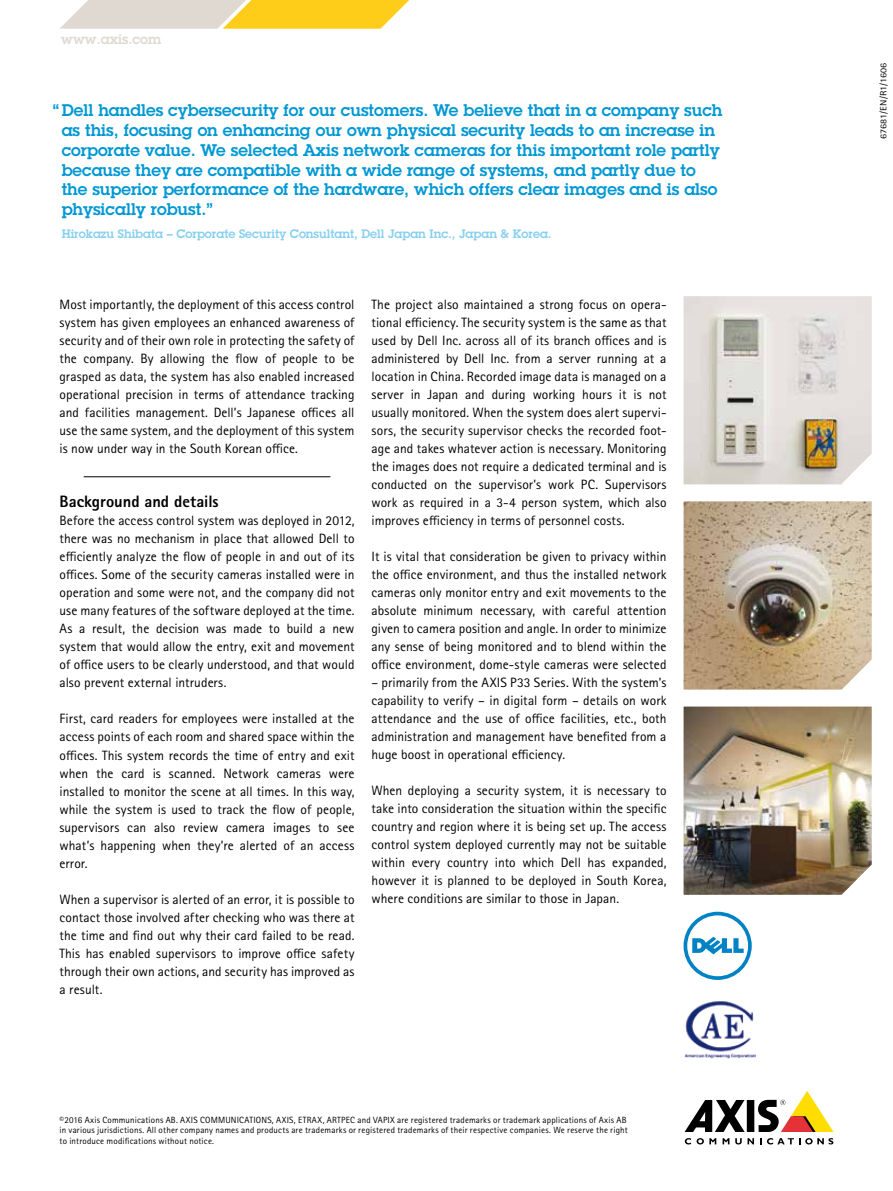
<style>
.page{position:relative;width:893px;height:1191px;background:#fff}
.page>*{position:absolute;margin:0;border:0;box-sizing:border-box;transform-origin:0 0}
.t1{font:600 16.5px/19.8px "Lubalin Graph ECG";color:#0098d4}
.t2{font:800 16.5px "Rotis Sans Serif Pro";color:#000}
.t3{font:13.5px/18px "Rotis Sans Serif Pro";letter-spacing:.005em;color:#000;text-align:justify}
.t4{font:600 13.5px "Lubalin Graph ECG";color:#dfd9d1}
.t5{font:600 12px "Lubalin Graph ECG";color:#87d0f0}
.t6{font:9px/10.8px "Rotis Sans Serif Pro";letter-spacing:.02em;color:#000}
.t7{font:9px "Rotis Sans Serif Pro";letter-spacing:.02em;color:#000;scale:1.12 1}
</style>
<div class="page">
<div style="left:747px;top:1100px;width:7px;height:32px;background:#000"></div>
<svg style="left:685px;top:1100px;width:60px;height:32px"></svg>
<svg style="left:758px;top:1091px;width:75px;height:41px"></svg>
<svg style="left:685px;top:1138px;width:6px;height:6px"></svg>
<svg style="left:697px;top:1138px;width:19px;height:6px"></svg>
<svg style="left:723px;top:1138px;width:6px;height:6px"></svg>
<svg style="left:735px;top:1138px;width:19px;height:6px"></svg>
<svg style="left:760px;top:1138px;width:73px;height:6px"></svg>
<svg style="left:60px;top:0;width:349px;height:29px;background:#f0d783"></svg>
<img style="left:684px;top:296px;width:188px;height:188px">
<img style="left:684px;top:501px;width:188px;height:188px">
<svg style="left:684px;top:911px;width:68px;height:69px"></svg>
<img style="left:684px;top:706px;width:188px;height:188px">
<img style="left:684px;top:1001px;width:72px;height:58px">
<hr style="left:84px;top:476px;width:246px;height:1px;background:#000">
<p class="t4" style="left:61px;top:30px;width:102px">www.axis.com</p>
<p class="t1" style="left:62px;top:101px;width:662px;text-indent:-9px">“ Dell handles cybersecurity for our customers. We believe that in a company such as this, focusing on enhancing our own physical security leads to an increase in corporate value. We selected Axis network cameras for this important role partly because they are compatible with a wide range of systems, and partly due to the superior performance of the hardware, which offers clear images and is also physically robust.”</p>
<p class="t5" style="left:62px;top:226px;width:491px">Hirokazu Shibata – Corporate Security Consultant, Dell Japan Inc., Japan &amp; Korea.</p>
<p class="t3" style="left:60px;top:296px;width:297px">Most importantly, the deployment of this access control system has given employees an enhanced awareness of security and of their own role in protecting the safety of the company. By allowing the flow of people to be grasped as data, the system has also enabled increased operational precision in terms of attendance tracking and facilities management. Dell’s Japanese offices all use the same system, and the deployment of this system is now under way in the South Korean office.</p>
<p class="t2" style="left:60px;top:491px;width:161px">Background and details</p>
<p class="t3" style="left:60px;top:512px;width:297px">Before the access control system was deployed in 2012, there was no mechanism in place that allowed Dell to efficiently analyze the flow of people in and out of its offices. Some of the security cameras installed were in operation and some were not, and the company did not use many features of the software deployed at the time.<br>As a result, the decision was made to build a new system that would allow the entry, exit and movement of office users to be clearly understood, and that would also prevent external intruders.</p>
<p class="t3" style="left:60px;top:710px;width:297px">First, card readers for employees were installed at the access points of each room and shared space within the offices. This system records the time of entry and exit when the card is scanned. Network cameras were installed to monitor the scene at all times. In this way, while the system is used to track the flow of people, supervisors can also review camera images to see what’s happening when they’re alerted of an access error.</p>
<p class="t3" style="left:60px;top:890px;width:297px">When a supervisor is alerted of an error, it is possible to contact those involved after checking who was there at the time and find out why their card failed to be read.<br>This has enabled supervisors to improve office safety through their own actions, and security has improved as a result.</p>
<p class="t3" style="left:372px;top:296px;width:297px">The project also maintained a strong focus on opera&shy;tional efficiency. The security system is the same as that used by Dell Inc. across all of its branch offices and is administered by Dell Inc. from a server running at a location in China. Recorded image data is managed on a server in Japan and during working hours it is not usually monitored. When the system does alert supervi&shy;sors, the security supervisor checks the recorded foot&shy;age and takes whatever action is necessary. Monitoring the images does not require a dedicated terminal and is conducted on the supervisor’s work PC. Supervisors work as required in a 3-4 person system, which also improves efficiency in terms of personnel costs.</p>
<p class="t3" style="left:372px;top:548px;width:297px">It is vital that consideration be given to privacy within the office environment, and thus the installed network cameras only monitor entry and exit movements to the absolute minimum necessary, with careful attention given to camera position and angle. In order to minimize any sense of being monitored and to blend within the office environment, dome-style cameras were selected</p>
<p class="t3" style="left:372px;top:674px;width:296px">– primarily from the AXIS P33 Series. With the system’s capability to verify – in digital form – details on work attendance and the use of office facilities, etc., both administration and management have benefited from a huge boost in operational efficiency.</p>
<p class="t3" style="left:372px;top:782px;width:296px">When deploying a security system, it is necessary to take into consideration the situation within the specific country and region where it is being set up. The access control system deployed currently may not be suitable within every country into which Dell has expanded, however it is planned to be deployed in South Korea, where conditions are similar to those in Japan.</p>
<p class="t6" style="left:60px;top:1114px;width:570px">©2016 Axis Communications AB. AXIS COMMUNICATIONS, AXIS, ETRAX, ARTPEC and VAPIX are registered trademarks or trademark applications of Axis AB in various jurisdictions. All other company names and products are trademarks or registered trademarks of their respective companies. We reserve the right to introduce modifications without notice.</p>
<p class="t7" style="left:878px;top:139px;width:70px;rotate:-90deg">67681/EN/R1/1606</p>
</div>
